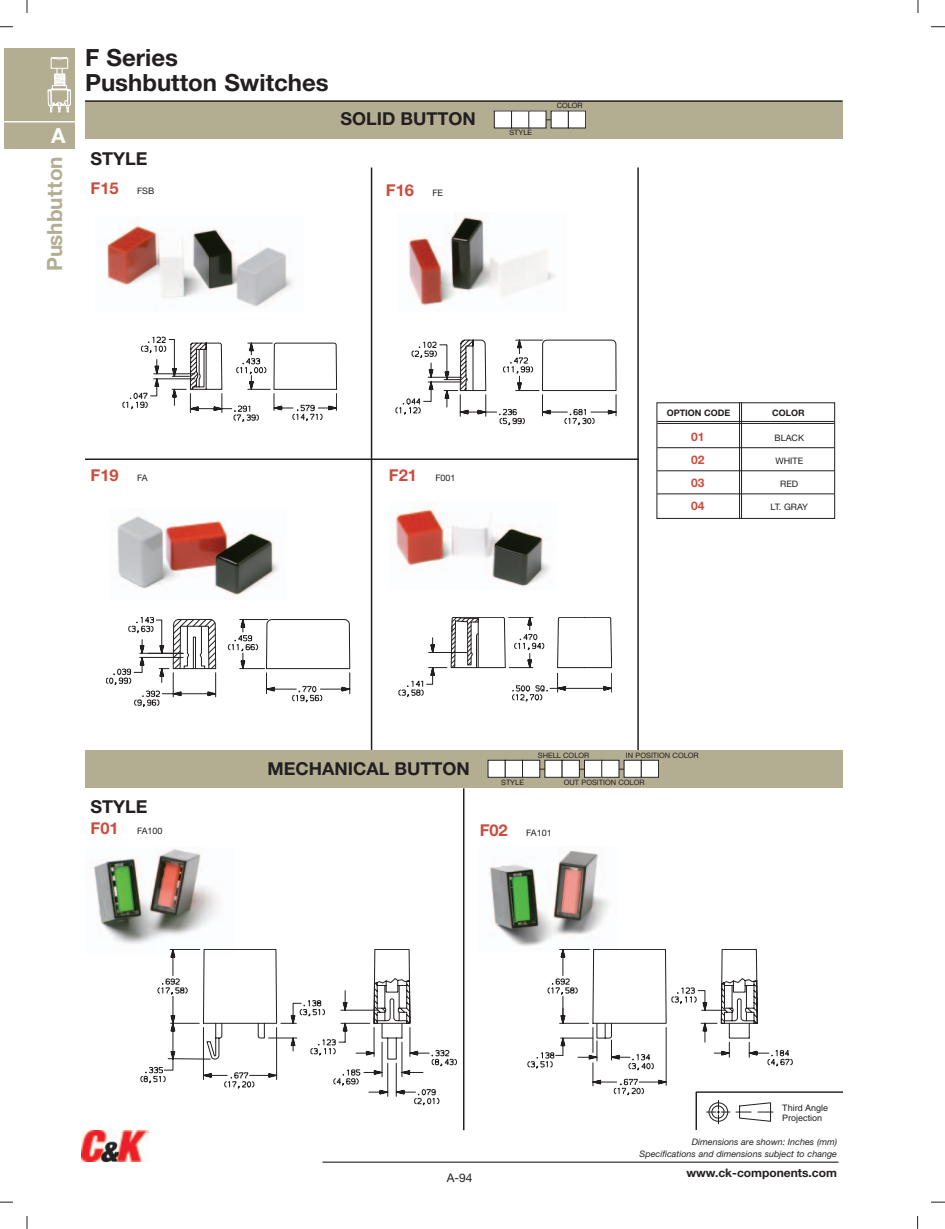
<style>
.page{position:relative;width:945px;height:1229px;background:#fff}
.page>*{position:absolute;margin:0;border:0;box-sizing:border-box;transform-origin:0 0}
.t1{font:700 23.7px/25.2px "Helvetica Neue";color:#231f20}
.t2{font:700 21px "Helvetica Neue";color:#b3ad92}
.t3{font:700 20.7px "Helvetica Neue";color:#fff}
.t4{font:700 17.85px "Helvetica Neue";color:#231f20}
.t5{font:700 16.35px "Helvetica Neue";color:#cd4b3b}
.t6{font:700 11.85px "Helvetica Neue";color:#231f20}
.t7{font:700 11.85px "Helvetica Neue";color:#cd4b3b}
.t8{font:11.85px "Helvetica Neue";color:#231f20}
.t9{font:italic 8.85px/11.9px "Helvetica Neue";color:#231f20;text-align:right}
.t10{font:8.85px "Helvetica Neue";color:#231f20}
.t11{font:8.85px/10.6px "Helvetica";color:#231f20}
.t12{font:700 8.85px "Helvetica Neue";color:#231f20}
.t13{font:7.35px "Helvetica Neue";color:#231f20}
.s1{font-weight:400;font-size:8.85px;color:#231f20}
.s2{font-weight:700;font-size:16.35px;color:#cd4b3b}
</style>
<div class="page">
<hr style="left:322px;top:1161px;width:516px;height:1px;background:#57585a">
<div style="left:4px;top:49px;width:70px;height:100px;background:#b3ad92"></div>
<hr style="left:4px;top:121px;width:70px;height:1px;background:#fff">
<svg style="left:47px;top:57px;width:24px;height:56px"></svg>
<svg style="left:0;top:0;width:28px;height:27px"></svg>
<svg style="left:0;top:1201px;width:28px;height:27px"></svg>
<svg style="left:917px;top:1201px;width:28px;height:27px"></svg>
<svg style="left:918px;top:0;width:27px;height:27px"></svg>
<div style="left:14px;top:13px;width:26px;height:27px;background:#fff"></div>
<div style="left:904px;top:13px;width:28px;height:27px;background:#fff"></div>
<div style="left:14px;top:1188px;width:26px;height:27px;background:#fff"></div>
<div style="left:904px;top:1188px;width:28px;height:27px;background:#fff"></div>
<img style="left:82px;top:1130px;width:66px;height:32px">
<svg style="left:123px;top:337px;width:214px;height:85px"></svg>
<svg style="left:396px;top:340px;width:220px;height:85px"></svg>
<svg style="left:106px;top:617px;width:244px;height:90px"></svg>
<svg style="left:399px;top:617px;width:213px;height:84px"></svg>
<img style="left:389px;top:509px;width:161px;height:78px">
<img style="left:93px;top:848px;width:126px;height:96px">
<img style="left:489px;top:850px;width:120px;height:97px">
<img style="left:117px;top:516px;width:162px;height:80px">
<img style="left:408px;top:214px;width:146px;height:92px">
<img style="left:107px;top:225px;width:187px;height:82px">
<hr style="left:85px;top:458px;width:554px;height:2px;background:#231f20">
<hr style="left:371px;top:167px;width:1px;height:584px;background:#231f20">
<hr style="left:637px;top:167px;width:2px;height:584px;background:#231f20">
<hr style="left:463px;top:788px;width:1px;height:342px;background:#231f20">
<hr style="left:657px;top:421px;width:177px;height:1px;background:#231f20">
<hr style="left:657px;top:423px;width:177px;height:1px;background:#231f20">
<hr style="left:657px;top:447px;width:177px;height:1px;background:#231f20">
<hr style="left:657px;top:470px;width:177px;height:1px;background:#231f20">
<hr style="left:657px;top:493px;width:177px;height:1px;background:#231f20">
<div style="left:657px;top:402px;width:178px;height:117px;border:1px solid #231f20"></div>
<hr style="left:741px;top:402px;width:1px;height:117px;background:#231f20">
<hr style="left:739px;top:402px;width:1px;height:117px;background:#231f20">
<div style="left:85px;top:750px;width:758px;height:37px;background:#b3ad92"></div>
<div style="left:488px;top:760px;width:17px;height:17px;background:#fff"></div>
<div style="left:488px;top:760px;width:18px;height:17px;border:1px solid #231f20"></div>
<div style="left:505px;top:760px;width:18px;height:17px;background:#fff"></div>
<div style="left:505px;top:760px;width:18px;height:17px;border:1px solid #231f20"></div>
<div style="left:523px;top:760px;width:17px;height:17px;background:#fff"></div>
<div style="left:522px;top:760px;width:18px;height:17px;border:1px solid #231f20"></div>
<div style="left:545px;top:760px;width:17px;height:17px;background:#fff"></div>
<div style="left:562px;top:760px;width:17px;height:17px;background:#fff"></div>
<div style="left:562px;top:760px;width:18px;height:17px;border:1px solid #231f20"></div>
<div style="left:584px;top:760px;width:18px;height:17px;background:#fff"></div>
<div style="left:584px;top:760px;width:18px;height:17px;border:1px solid #231f20"></div>
<div style="left:602px;top:760px;width:17px;height:17px;background:#fff"></div>
<div style="left:601px;top:760px;width:18px;height:17px;border:1px solid #231f20"></div>
<div style="left:624px;top:760px;width:17px;height:17px;background:#fff"></div>
<div style="left:624px;top:760px;width:18px;height:17px;border:1px solid #231f20"></div>
<div style="left:641px;top:760px;width:18px;height:17px;background:#fff"></div>
<div style="left:641px;top:760px;width:18px;height:17px;border:1px solid #231f20"></div>
<div style="left:85px;top:101px;width:758px;height:37px;background:#b3ad92"></div>
<div style="left:494px;top:111px;width:18px;height:17px;background:#fff"></div>
<div style="left:494px;top:111px;width:18px;height:17px;border:1px solid #231f20"></div>
<div style="left:512px;top:111px;width:17px;height:17px;background:#fff"></div>
<div style="left:511px;top:111px;width:18px;height:17px;border:1px solid #231f20"></div>
<div style="left:529px;top:111px;width:17px;height:17px;background:#fff"></div>
<div style="left:551px;top:111px;width:17px;height:17px;background:#fff"></div>
<div style="left:568px;top:111px;width:18px;height:17px;background:#fff"></div>
<div style="left:568px;top:111px;width:18px;height:17px;border:1px solid #231f20"></div>
<svg style="left:141px;top:949px;width:316px;height:156px"></svg>
<svg style="left:528px;top:949px;width:315px;height:180px"></svg>
<hr style="left:85px;top:100px;width:758px;height:2px;background:#231f20">
<h3 class="t3" style="left:51px;top:123px;width:16px">A</h3>
<h2 class="t2" style="left:42px;top:271px;width:116px;rotate:-90deg">Pushbutton</h2>
<h1 class="t1" style="left:85px;top:47px;width:245px">F Series<br>Pushbutton Switches</h1>
<h3 class="t4" style="left:91px;top:152px;width:59px">STYLE</h3>
<h3 class="t4" style="left:341px;top:113px;width:137px">SOLID BUTTON</h3>
<h3 class="t5" style="left:91px;top:182px;width:65px">F15 <span class="s1">FSB</span></h3>
<h3 class="t5" style="left:386px;top:184px;width:59px">F16 <span class="s1">FE</span></h3>
<p class="t13" style="left:509px;top:130px;width:24px">STYLE</p>
<p class="t13" style="left:557px;top:103px;width:28px">COLOR</p>
<h3 class="t5" style="left:91px;top:469px;width:58px">F19 <span class="s1">FA</span></h3>
<p class="t10" style="left:389px;top:475px;width:68px"><span class="s2">F21</span> F001</p>
<p class="t12" style="left:667px;top:410px;width:65px">OPTION CODE</p>
<p class="t12" style="left:772px;top:410px;width:34px">COLOR</p>
<h3 class="t7" style="left:691px;top:432px;width:15px">01</h3>
<p class="t10" style="left:775px;top:434px;width:31px">BLACK</p>
<h3 class="t7" style="left:691px;top:455px;width:15px">02</h3>
<p class="t10" style="left:775px;top:457px;width:29px">WHITE</p>
<h3 class="t7" style="left:691px;top:478px;width:15px">03</h3>
<p class="t10" style="left:780px;top:480px;width:19px">RED</p>
<h3 class="t7" style="left:691px;top:501px;width:15px">04</h3>
<p class="t10" style="left:770px;top:503px;width:39px">LT. GRAY</p>
<h3 class="t4" style="left:91px;top:800px;width:59px">STYLE</h3>
<h3 class="t4" style="left:267px;top:762px;width:204px">MECHANICAL BUTTON</h3>
<p class="t13" style="left:501px;top:780px;width:24px">STYLE</p>
<p class="t13" style="left:626px;top:752px;width:74px">IN POSITION COLOR</p>
<p class="t13" style="left:538px;top:752px;width:53px">SHELL COLOR</p>
<p class="t13" style="left:564px;top:780px;width:82px">OUT POSITION COLOR</p>
<p class="t10" style="left:91px;top:828px;width:73px"><span class="s2">F01</span> FA100</p>
<p class="t10" style="left:480px;top:830px;width:73px"><span class="s2">F02</span> FA101</p>
<h3 class="t8" style="left:447px;top:1173px;width:27px">A-94</h3>
<p class="t11" style="left:782px;top:1103px;width:47px">Third Angle<br>Projection</p>
<p class="t9" style="left:640px;top:1136px;width:199px">Dimensions are shown: Inches (mm)<br>Specifications and dimensions subject to change</p>
<h3 class="t6" style="left:686px;top:1168px;width:152px">www.ck-components.com</h3>
</div>
